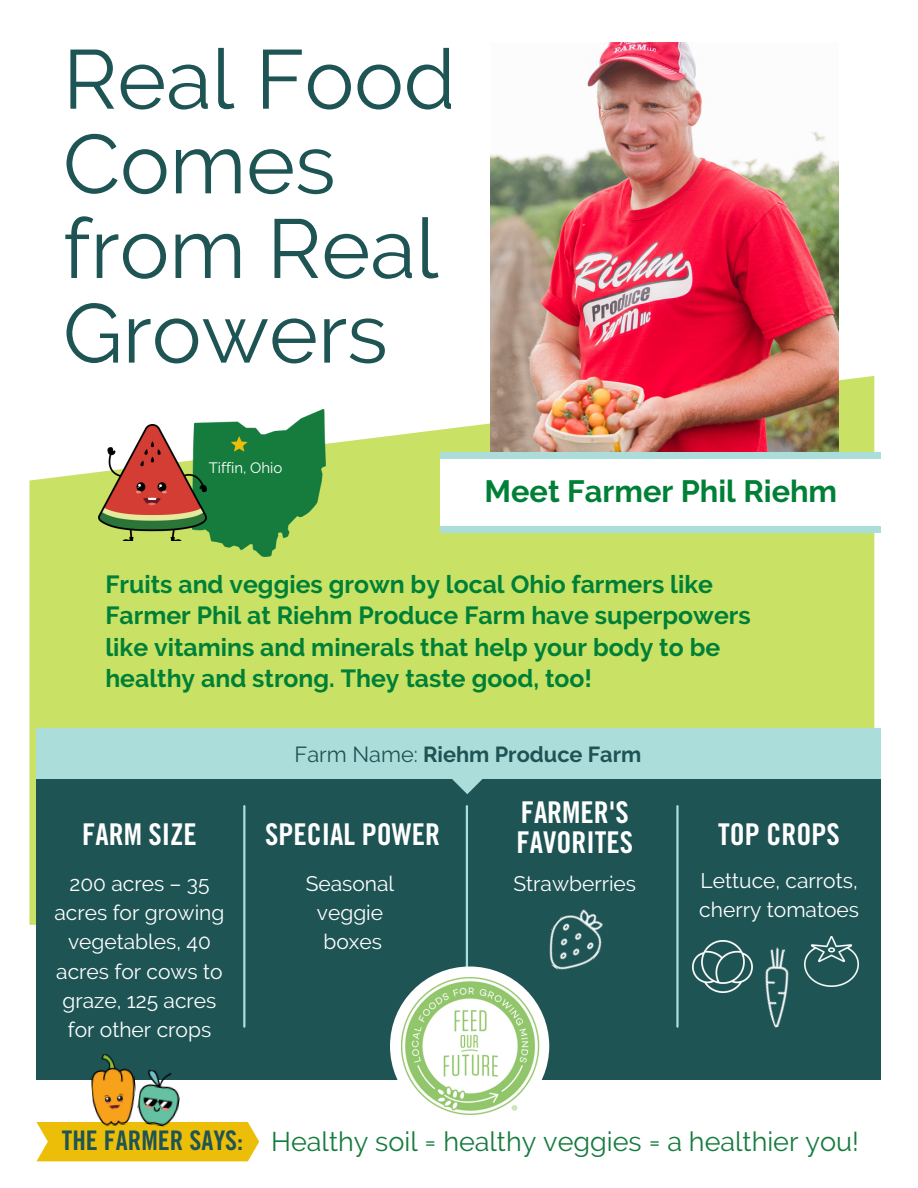
<style>
.page{position:relative;width:918px;height:1188px;background:#fff}
.page>*{position:absolute;margin:0;border:0;box-sizing:border-box;transform-origin:0 0}
.t1{font:83.25px/84.6px "Raleway";color:#1e5454}
.t2{font:700 30.75px "Raleway";color:#008037}
.t3{font:30px "Trade Gothic LT Std Bd Cn 20";color:#fff}
.t4{font:27px "Raleway";color:#167b3e}
.t5{font:27px "Trade Gothic LT Std Bd Cn 20";color:#1e5454}
.t6{font:700 24.75px/31.5px "Raleway";color:#008037}
.t7{font:700 21.75px "Raleway";color:#1e5454}
.t8{font:21px/29.2px "Raleway";color:#fff}
.t9{font:15px "Raleway";color:#fff}
.s1{font-weight:400}
</style>
<div class="page">
<svg style="left:29px;top:376px;width:845px;height:549px;background:#cfe578"></svg>
<div style="left:36px;top:770px;width:845px;height:309px;background:#1e5454"></div>
<img style="left:490px;top:43px;width:349px;height:409px">
<hr style="left:243px;top:806px;width:2px;height:221px;background:#abdddb">
<hr style="left:676px;top:806px;width:3px;height:221px;background:#abdddb">
<hr style="left:466px;top:806px;width:2px;height:221px;background:#abdddb">
<div style="left:390px;top:966px;width:159px;height:160px;background:#fff;border-radius:50%"></div>
<img style="left:401px;top:977px;width:189px;height:138px">
<div style="left:440px;top:452px;width:441px;height:81px;background:#abdddb"></div>
<div style="left:440px;top:459px;width:478px;height:67px;background:#fff"></div>
<div style="left:36px;top:1122px;width:223px;height:39px;background:#edbe07"></div>
<img style="left:89px;top:1054px;width:46px;height:73px">
<img style="left:135px;top:1069px;width:48px;height:59px">
<div style="left:36px;top:728px;width:845px;height:51px;background:#abdddb"></div>
<svg style="left:452px;top:779px;width:30px;height:15px"></svg>
<img style="left:534px;top:909px;width:69px;height:74px">
<img style="left:693px;top:941px;width:55px;height:52px">
<img style="left:748px;top:947px;width:57px;height:81px">
<img style="left:805px;top:936px;width:54px;height:51px">
<img style="left:193px;top:409px;width:133px;height:148px">
<img style="left:99px;top:425px;width:108px;height:116px">
<svg style="left:231px;top:436px;width:17px;height:16px"></svg>
<p class="t1" style="left:63px;top:37px;width:394px">Real Food<br>Comes</p>
<p class="t1" style="left:63px;top:206px;width:377px">from Real<br>Growers</p>
<p class="t9" style="left:209px;top:459px;width:75px">Tiffin, Ohio</p>
<p class="t2" style="left:485px;top:473px;width:354px">Meet Farmer Phil Riehm</p>
<p class="t6" style="left:105px;top:568px;width:647px">Fruits and veggies grown by local Ohio farmers like Farmer Phil at Riehm Produce Farm have superpowers like vitamins and minerals that help your body to be healthy and strong. They taste good, too!</p>
<p class="t7" style="left:295px;top:742px;width:348px"><span class="s1">Farm Name:</span> Riehm Produce Farm</p>
<p class="t3" style="left:82px;top:824px;width:116px">FARM SIZE</p>
<p class="t3" style="left:265px;top:824px;width:176px">SPECIAL POWER</p>
<p class="t8" style="left:54px;top:869px;width:172px;text-align:center">200 acres – 35 acres for growing vegetables, 40 acres for cows to graze, 125 acres for other crops</p>
<p class="t8" style="left:306px;top:869px;width:90px">Seasonal</p>
<p class="t8" style="left:317px;top:898px;width:68px">veggie</p>
<p class="t8" style="left:323px;top:927px;width:60px">boxes</p>
<p class="t3" style="left:521px;top:802px;width:110px">FARMER'S</p>
<p class="t3" style="left:517px;top:831px;width:118px">FAVORITES</p>
<p class="t3" style="left:718px;top:824px;width:123px">TOP CROPS</p>
<p class="t8" style="left:513px;top:869px;width:124px">Strawberries</p>
<p class="t8" style="left:699px;top:866px;width:161px">Lettuce, carrots, cherry tomatoes</p>
<p class="t5" style="left:62px;top:1131px;width:183px">THE FARMER SAYS:</p>
<p class="t4" style="left:271px;top:1126px;width:589px">Healthy soil = healthy veggies = a healthier you!</p>
</div>
